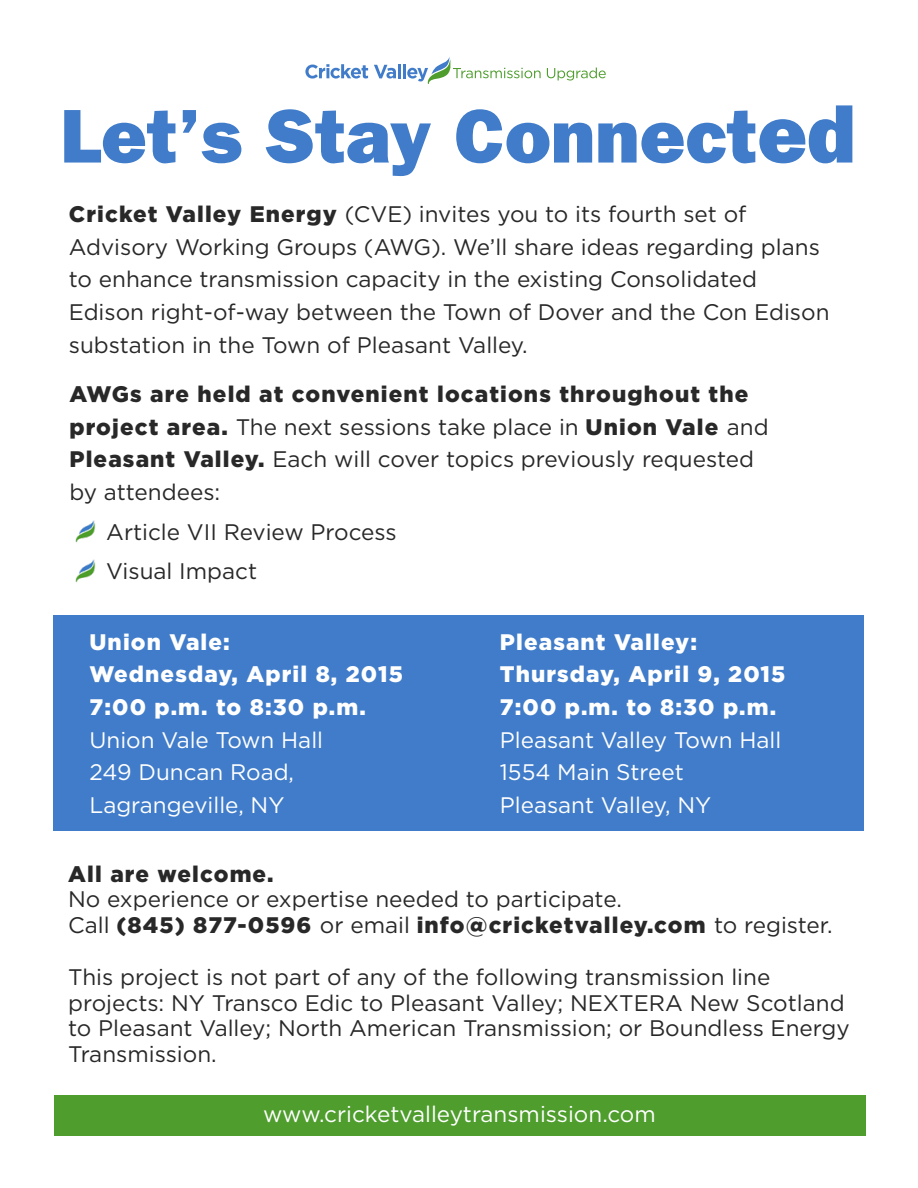
<style>
.page{position:relative;width:918px;height:1188px;background:#fff}
.page>*{position:absolute;margin:0;border:0;box-sizing:border-box;transform-origin:0 0}
.t1{font:800 76.5px "Franklin Gothic";color:#407cc9}
.t2{font:22.5px/25.5px "Gotham";color:#292829}
.t3{font:900 22.5px/32.7px "Gotham";letter-spacing:.05em;color:#292829}
.t4{font:22.5px/32.7px "Gotham";color:#fff}
.t5{font:900 22.5px/32.7px "Gotham";letter-spacing:.05em;color:#fff}
.s1{font-size:83.25px}
.s2{font-weight:900}
.s3{font-weight:400}
</style>
<div class="page">
<div style="left:54px;top:615px;width:810px;height:216px;background:#407cc9"></div>
<div style="left:54px;top:1095px;width:812px;height:41px;background:#4e9d2d"></div>
<img style="left:75px;top:520px;width:21px;height:23px">
<img style="left:75px;top:559px;width:21px;height:24px">
<svg style="left:305px;top:64px;width:63px;height:15px"></svg>
<svg style="left:374px;top:65px;width:22px;height:14px"></svg>
<hr style="left:398px;top:64px;width:3px;height:14px;background:#407cc9">
<hr style="left:403px;top:64px;width:3px;height:14px;background:#407cc9">
<svg style="left:407px;top:57px;width:134px;height:27px"></svg>
<svg style="left:547px;top:68px;width:59px;height:13px"></svg>
<h1 class="t1" style="left:60px;top:91px;width:797px">Let’s Stay Connect<span class="s1">ed</span></h1>
<p class="t2" style="left:69px;top:197px;width:762px;line-height:32.7px"><span class="s2">Cricket Valley Energy</span> (CVE) invites you to its fourth set of Advisory Working Groups (AWG). We’ll share ideas regarding plans to enhance transmission capacity in the existing Consolidated Edison right-of-way between the Town of Dover and the Con Edison substation in the Town of Pleasant Valley.</p>
<p class="t3" style="left:69px;top:377px;width:701px">AWGs are held at convenient locations throughout the project area. <span class="s3">The next sessions take place in</span> Union Vale <span class="s3">and </span>Pleasant Valley. <span class="s3">Each will cover topics previously requested by attendees:</span></p>
<p class="t2" style="left:106px;top:511px;width:292px;line-height:39.5px">Article VII Review Process<br>Visual Impact</p>
<p class="t5" style="left:89px;top:625px;width:315px">Union Vale:<br>Wednesday, April 8, 2015<br>7:00 p.m. to 8:30 p.m.</p>
<p class="t4" style="left:89px;top:723px;width:235px">Union Vale Town Hall<br>249 Duncan Road,<br>Lagrangeville, NY</p>
<p class="t5" style="left:500px;top:625px;width:287px">Pleasant Valley:<br>Thursday, April 9, 2015<br>7:00 p.m. to 8:30 p.m.</p>
<p class="t4" style="left:500px;top:723px;width:283px">Pleasant Valley Town Hall<br>1554 Main Street<br>Pleasant Valley, NY</p>
<p class="t3" style="left:68px;top:857px;width:207px">All are welcome.</p>
<p class="t2" style="left:68px;top:886px;width:766px">No experience or expertise needed to participate.<br>Call <span class="s2">(845) 877-0596</span> or email <span class="s2">info@cricketvalley.com</span> to register.</p>
<p class="t2" style="left:68px;top:964px;width:783px">This project is not part of any of the following transmission line projects: NY Transco Edic to Pleasant Valley; NEXTERA New Scotland to Pleasant Valley; North American Transmission; or Boundless Energy Transmission.</p>
<p class="t4" style="left:263px;top:1097px;width:394px">www.cricketvalleytransmission.com</p>
</div>
